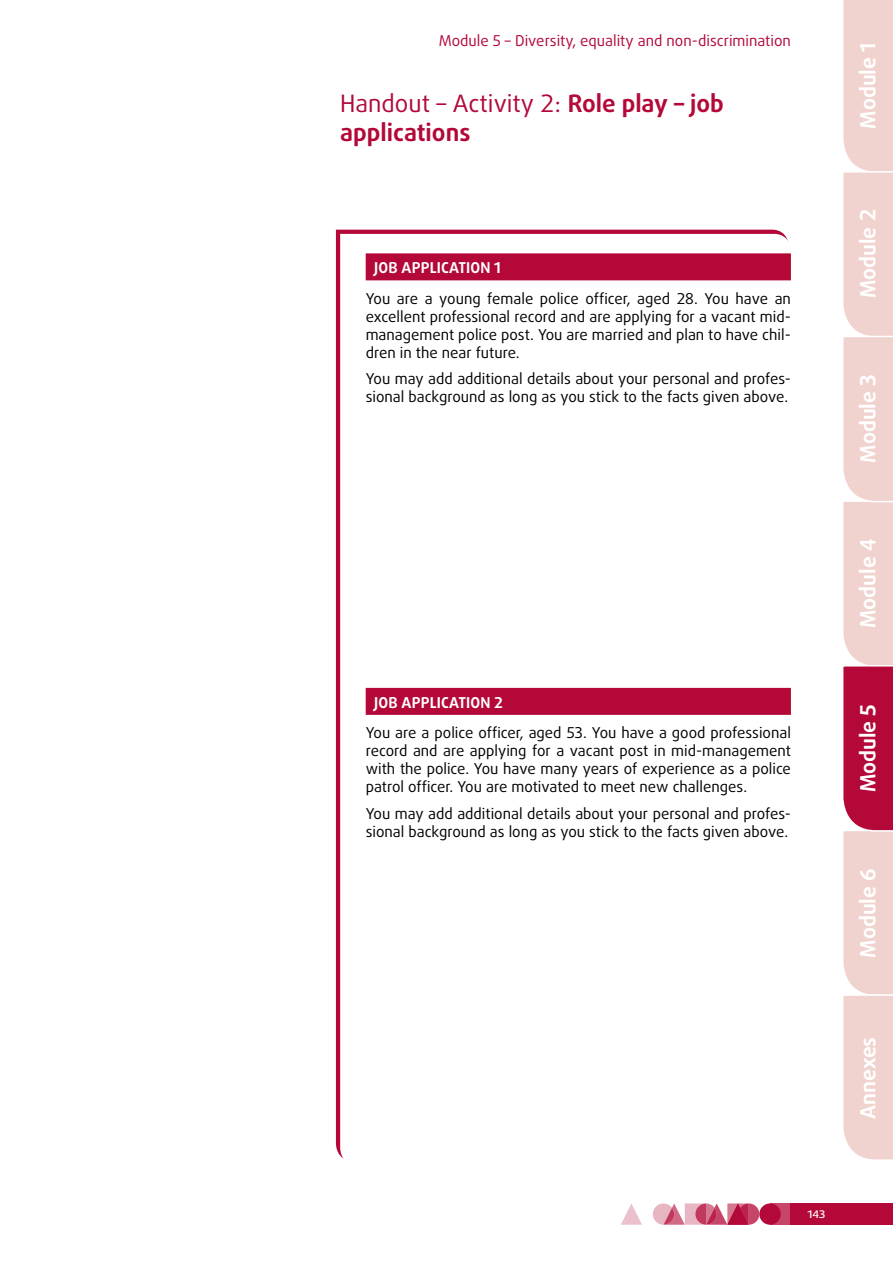
<style>
.page{position:relative;width:893px;height:1263px;background:#fff}
.page>*{position:absolute;margin:0;border:0;box-sizing:border-box;transform-origin:0 0}
.t1{font:700 24px/28.8px "Daxline Pro";color:#b30838}
.t2{font:700 21px "Daxline Pro";color:#fff}
.t3{font:15px/18px "Daxline Pro";color:#000;text-align:justify}
.t4{font:15px "Daxline Pro";color:#b30838}
.t5{font:700 15px "Daxline Pro";letter-spacing:.01em;color:#fff}
.t6{font:500 10.5px "Daxline Pro";color:#fff;scale:1.1 1}
.s1{font-weight:400}
</style>
<div class="page">
<svg style="left:340px;top:234px;width:451px;height:925px"></svg>
<div style="left:366px;top:253px;width:425px;height:27px;background:#b30838"></div>
<div style="left:366px;top:688px;width:425px;height:27px;background:#b30838"></div>
<div style="left:791px;top:1203px;width:102px;height:22px;background:#b30838"></div>
<div style="left:770px;top:1203px;width:21px;height:22px;background:#c64569"></div>
<div style="left:759px;top:1203px;width:22px;height:22px;background:#b30838;border-radius:50%"></div>
<svg style="left:653px;top:1203px;width:106px;height:22px;background:#d77f97"></svg>
<svg style="left:621px;top:1204px;width:21px;height:21px"></svg>
<svg style="left:843px;top:0;width:50px;height:1160px;background:#e8b9bd"></svg>
<p class="t4" style="left:439px;top:30px;width:354px">Module 5 – Diversity, equality and non-discrimination</p>
<h1 class="t1" style="left:340px;top:89px;width:385px"><span class="s1">Handout – Activity 2:</span> Role play – job applications</h1>
<p class="t5" style="left:374px;top:258px;width:128px">JOB APPLICATION 1</p>
<p class="t3" style="left:366px;top:290px;width:427px">You are a young female police officer, aged 28. You have an excellent professional record and are applying for a vacant mid&shy;management police post. You are married and plan to have chil&shy;dren in the near future.</p>
<p class="t3" style="left:366px;top:370px;width:427px">You may add additional details about your personal and profes&shy;sional background as long as you stick to the facts given above.</p>
<p class="t5" style="left:374px;top:692px;width:130px">JOB APPLICATION 2</p>
<p class="t3" style="left:366px;top:724px;width:427px">You are a police officer, aged 53. You have a good professional record and are applying for a vacant post in mid-management with the police. You have many years of experience as a police patrol officer. You are motivated to meet new challenges.</p>
<p class="t3" style="left:366px;top:805px;width:427px">You may add additional details about your personal and profes&shy;sional background as long as you stick to the facts given above.</p>
<h2 class="t2" style="left:854px;top:129px;width:88px;rotate:-90deg">Module 1</h2>
<h2 class="t2" style="left:854px;top:298px;width:90px;rotate:-90deg">Module 2</h2>
<h2 class="t2" style="left:854px;top:463px;width:90px;rotate:-90deg">Module 3</h2>
<h2 class="t2" style="left:854px;top:628px;width:91px;rotate:-90deg">Module 4</h2>
<h2 class="t2" style="left:854px;top:792px;width:90px;rotate:-90deg">Module 5</h2>
<h2 class="t2" style="left:854px;top:958px;width:91px;rotate:-90deg">Module 6</h2>
<h2 class="t2" style="left:854px;top:1119px;width:84px;rotate:-90deg">Annexes</h2>
<p class="t6" style="left:807px;top:1207px;width:18px">143</p>
</div>
